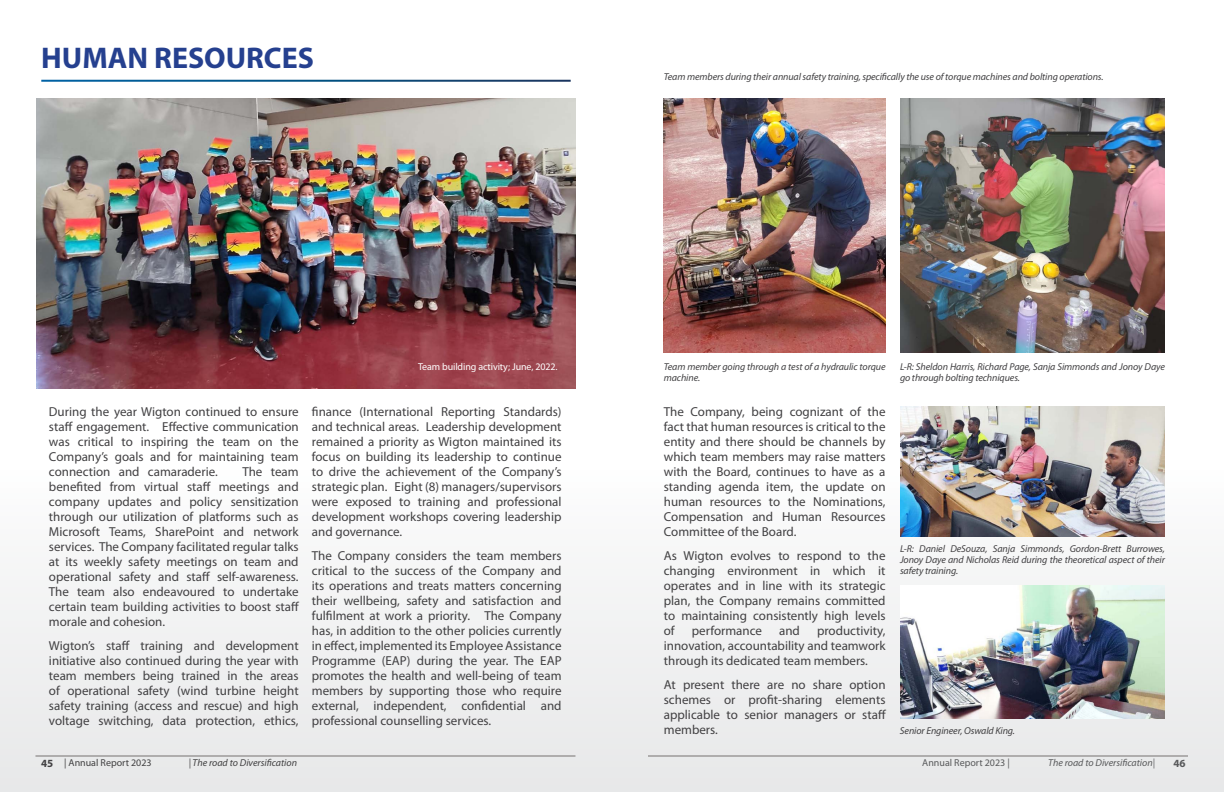
<style>
.page{position:relative;width:1224px;height:792px;background:#fff}
.page>*{position:absolute;margin:0;border:0;box-sizing:border-box;transform-origin:0 0}
.t1{font:700 30px "Myriad Pro";color:#25408f}
.t2{font:13px/15px "Myriad Pro";color:#414042;text-align:justify}
.t3{font:700 11px "Myriad Pro";color:#414042}
.t4{font:700 11px "Myriad Pro";color:#58595b}
.t5{font:italic 10px/11px "Myriad Pro";letter-spacing:-.01em;color:#414042}
.t6{font:10px "Myriad Pro";letter-spacing:-.01em;color:#fff}
.t7{font:italic 10px "Myriad Pro";color:#58595b}
.t8{font:10px "Myriad Pro";color:#414042}
.t9{font:10px "Myriad Pro";color:#58595b}
</style>
<div class="page">
<div style="left:0;top:0;width:1224px;height:792px;background:linear-gradient(to bottom,#fff,#eeefef)"></div>
<hr style="left:35px;top:756px;width:540px;height:1px;background:#767171">
<img style="left:36px;top:98px;width:540px;height:291px">
<img style="left:900px;top:406px;width:265px;height:131px">
<img style="left:664px;top:98px;width:222px;height:255px">
<img style="left:900px;top:98px;width:265px;height:255px">
<hr style="left:41px;top:80px;width:530px;height:2px;background:#fff">
<hr style="left:648px;top:756px;width:540px;height:1px;background:#767171">
<img style="left:900px;top:585px;width:265px;height:134px">
<p class="t1" style="left:41px;top:41px;width:274px">HUMAN RESOURCES</p>
<p class="t5" style="left:664px;top:71px;width:441px">Team members during their annual safety training, specifically the use of torque machines and bolting operations.</p>
<p class="t6" style="left:418px;top:360px;width:141px">Team building activity; June, 2022.</p>
<p class="t2" style="left:49px;top:404px;width:251px">During the year Wigton continued to ensure staff engagement. Effective communication was critical to inspiring the team on the Company’s goals and for maintaining team connection and camaraderie.</p>
<p class="t2" style="left:49px;top:464px;width:252px;text-indent:193px">The team benefited from virtual staff meetings and company updates and policy sensitization through our utilization of platforms such as Microsoft Teams, SharePoint and network services. The Company facilitated regular talks at its weekly safety meetings on team and operational safety and staff self-awareness.<br>The team also endeavoured to undertake certain team building activities to boost staff morale and cohesion.</p>
<p class="t2" style="left:49px;top:638px;width:251px">Wigton’s staff training and development initiative also continued during the year with team members being trained in the areas of operational safety (wind turbine height safety training (access and rescue) and high voltage switching, data protection, ethics,</p>
<p class="t3" style="left:41px;top:757px;width:14px">45</p>
<p class="t8" style="left:64px;top:757px;width:89px">| Annual Report 2023</p>
<p class="t5" style="left:189px;top:757px;width:110px">| The road to Diversification</p>
<p class="t2" style="left:312px;top:404px;width:251px">finance (International Reporting Standards) and technical areas. Leadership development remained a priority as Wigton maintained its focus on building its leadership to continue to drive the achievement of the Company’s strategic plan. Eight (8) managers/supervisors were exposed to training and professional development workshops covering leadership and governance.</p>
<p class="t2" style="left:312px;top:548px;width:251px">The Company considers the team members critical to the success of the Company and its operations and treats matters concerning their wellbeing, safety and satisfaction and fulfilment at work a priority. The Company has, in addition to the other policies currently in effect, implemented its Employee Assistance Programme (EAP) during the year. The EAP promotes the health and well-being of team members by supporting those who require external, independent, confidential and professional counselling services.</p>
<p class="t5" style="left:664px;top:361px;width:223px">Team member going through a test of a hydraulic torque machine.</p>
<p class="t2" style="left:664px;top:404px;width:223px">The Company, being cognizant of the fact that human resources is critical to the entity and there should be channels by which team members may raise matters with the Board, continues to have as a standing agenda item, the update on human resources to the Nominations, Compensation and Human Resources Committee of the Board.</p>
<p class="t2" style="left:664px;top:548px;width:223px">As Wigton evolves to respond to the changing environment in which it operates and in line with its strategic plan, the Company remains committed to maintaining consistently high levels of</p>
<p class="t2" style="left:692px;top:623px;width:72px">performance</p>
<p class="t2" style="left:779px;top:623px;width:22px">and</p>
<p class="t2" style="left:664px;top:623px;width:223px;text-indent:153px">productivity, innovation, accountability and teamwork through its dedicated team members.</p>
<p class="t2" style="left:664px;top:677px;width:224px">At present there are no share option schemes or profit-sharing elements applicable to senior managers or staff members.</p>
<p class="t5" style="left:900px;top:361px;width:266px">L-R: Sheldon Harris, Richard Page, Sanja Simmonds and Jonoy Daye go through bolting techniques.</p>
<p class="t5" style="left:900px;top:543px;width:266px;text-align:justify">L-R: Daniel DeSouza, Sanja Simmonds, Gordon-Brett Burrowes, Jonoy Daye and Nicholas Reid during the theoretical aspect of their safety training.</p>
<p class="t5" style="left:900px;top:725px;width:117px">Senior Engineer, Oswald King.</p>
<p class="t9" style="left:922px;top:757px;width:89px">Annual Report 2023 |</p>
<p class="t7" style="left:1048px;top:757px;width:108px">The road to Diversification|</p>
<p class="t4" style="left:1173px;top:757px;width:14px">46</p>
</div>
